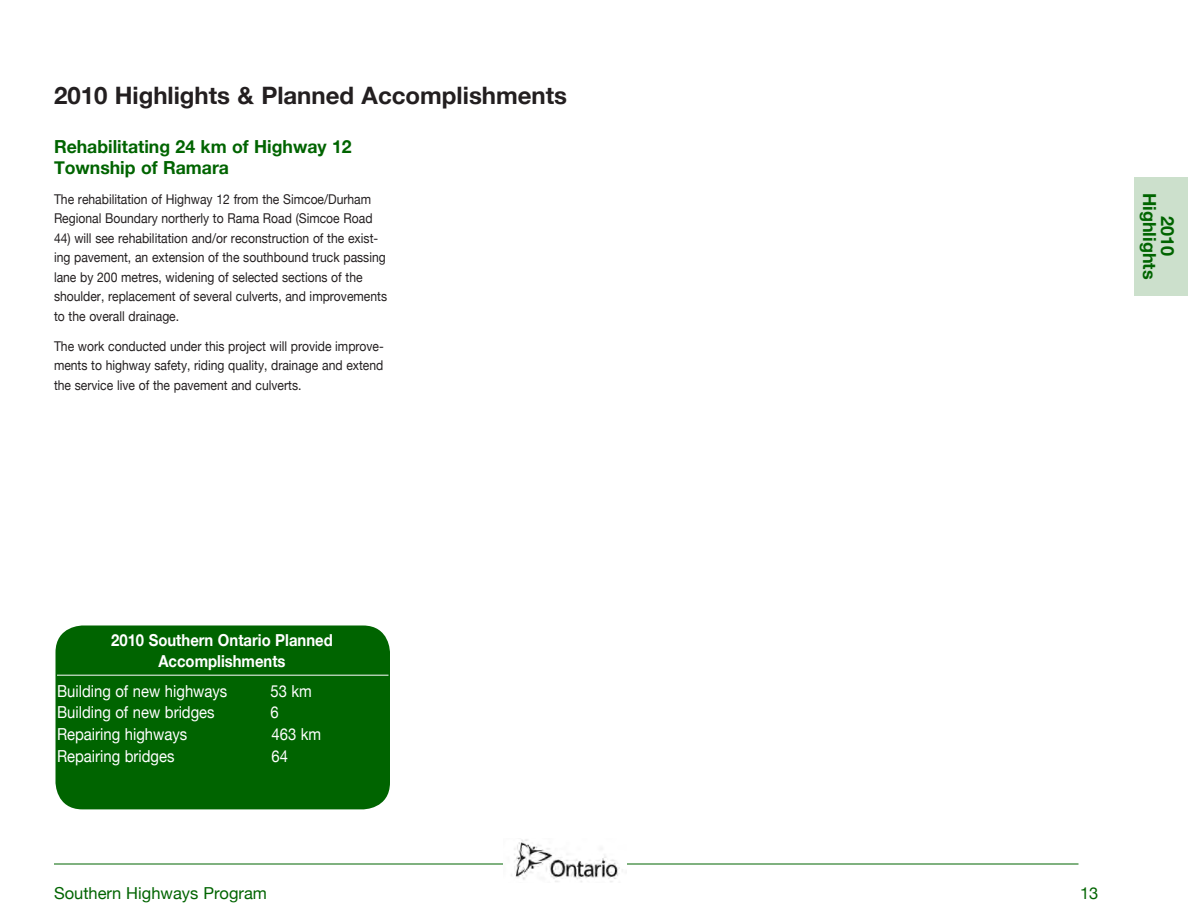
<style>
.page{position:relative;width:1188px;height:918px;background:#fff}
.page>*{position:absolute;margin:0;border:0;box-sizing:border-box;transform-origin:0 0}
.Page_Header{font:700 24px "Helvetica Neue";color:#231f20}
.Paragraph_Header_12{font:700 18px/21px "Helvetica Neue";color:#006400}
.t1{font:16.5px "Helvetica Neue";color:#fff;scale:.9 1}
.t2{font:700 16.5px/21px "Helvetica Neue";color:#fff;text-align:center;scale:.9 1}
.t3{font:16.5px "Helvetica Neue";color:#006400}
.Body_copy{font:13.5px/19.5px "Helvetica Neue";color:#231f20;scale:.9 1}
</style>
<div class="page">
<hr style="left:54px;top:864px;width:1025px;height:1px;background:#006400">
<img style="left:504px;top:839px;width:122px;height:43px">
<div style="left:1134px;top:177px;width:54px;height:119px;background:#cce0cc"></div>
<div style="left:56px;top:626px;width:334px;height:183px;background:#006400;border-radius:27px"></div>
<hr style="left:57px;top:675px;width:331px;height:1px;background:#fff">
<p class="Page_Header" style="left:54px;top:81px;width:515px">2010 Highlights &amp; Planned Accomplishments</p>
<p class="Paragraph_Header_12" style="left:54px;top:135px;width:299px">Rehabilitating 24 km of Highway 12<br>Township of Ramara</p>
<p class="Body_copy" style="left:54px;top:189px;width:355px">The rehabilitation of Highway 12 from the Simcoe/Durham<br>Regional Boundary northerly to Rama Road (Simcoe Road</p>
<p class="Body_copy" style="left:54px;top:228px;width:372px">44) will see rehabilitation and/or reconstruction of the exist&shy;ing pavement, an extension of the southbound truck passing lane by 200 metres, widening of selected sections of the shoulder, replacement of several culverts, and improvements to the overall drainage.</p>
<p class="Body_copy" style="left:54px;top:336px;width:368px;text-align:justify">The work conducted under this project will provide improve&shy;ments to highway safety, riding quality, drainage and extend the service live of the pavement and culverts.</p>
<p class="Paragraph_Header_12" style="left:1161px;top:193px;width:88px;rotate:90deg">Highlights</p>
<p class="Paragraph_Header_12" style="left:1179px;top:216px;width:42px;rotate:90deg">2010</p>
<p class="t2" style="left:111px;top:630px;width:248px">2010 Southern Ontario Planned<br>Accomplishments</p>
<p class="t1" style="left:57px;top:681px;width:191px">Building of new highways</p>
<p class="t1" style="left:271px;top:681px;width:48px">53 km</p>
<p class="t1" style="left:57px;top:703px;width:177px">Building of new bridges</p>
<p class="t1" style="left:271px;top:703px;width:11px">6</p>
<p class="t1" style="left:57px;top:724px;width:146px">Repairing highways</p>
<p class="t1" style="left:271px;top:724px;width:57px">463 km</p>
<p class="t1" style="left:57px;top:746px;width:132px">Repairing bridges</p>
<p class="t1" style="left:271px;top:746px;width:20px">64</p>
<p class="t3" style="left:54px;top:883px;width:214px">Southern Highways Program</p>
<p class="t3" style="left:1080px;top:883px;width:20px">13</p>
</div>
